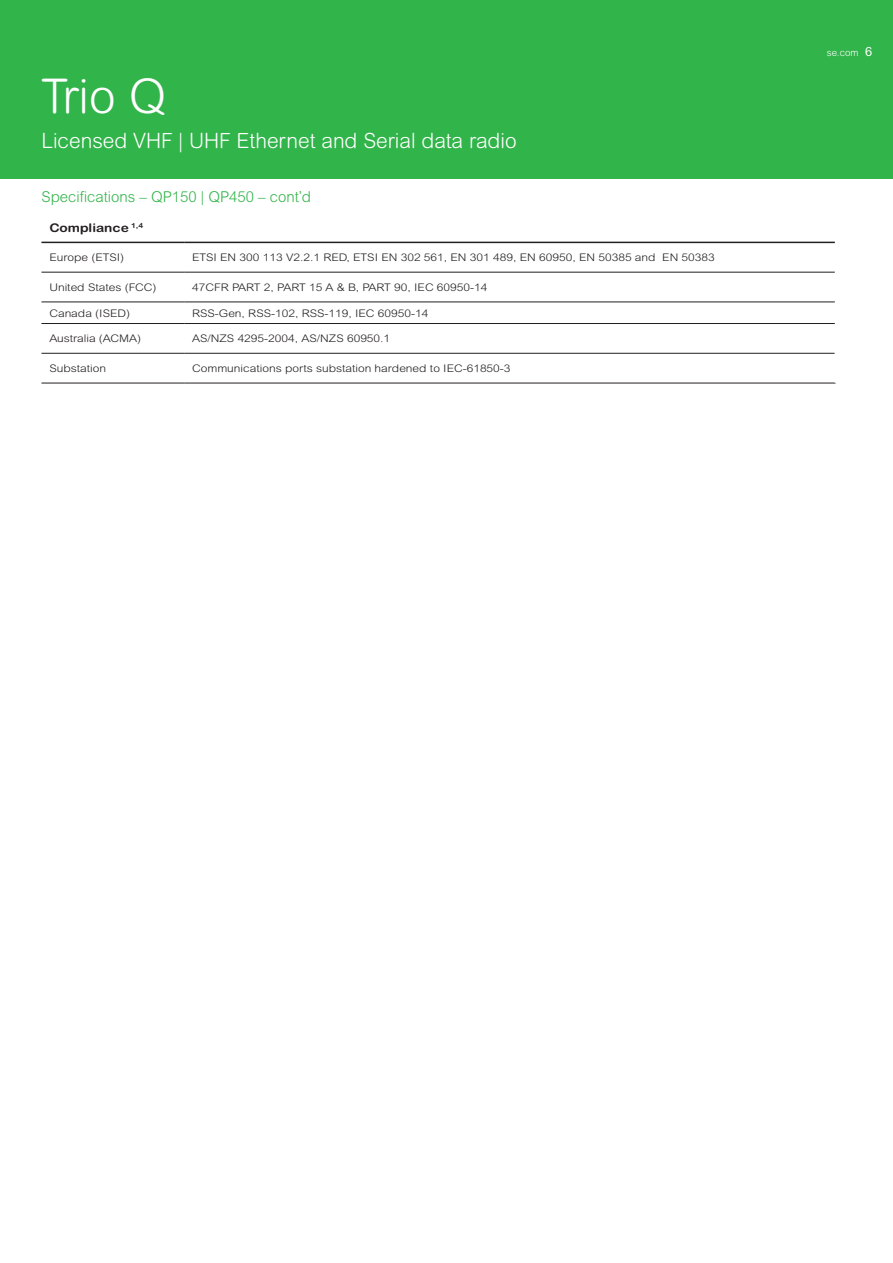
<style>
.page{position:relative;width:893px;height:1263px;background:#fff}
.page>*{position:absolute;margin:0;border:0;box-sizing:border-box;transform-origin:0 0}
.t1{font:300 48px "Arial Rounded MT Std";color:#fff}
.t2{font:300 21px "Arial Rounded MT Std";color:#fff}
.t3{font:300 15px "Arial Rounded MT Std";color:#31b44a}
.t4{font:700 12px "Arial Rounded MT Std";color:#231f20;scale:1.15 1}
.t5{font:300 10.5px "Arial Rounded MT Std";color:#231f20;scale:1.15 1}
.t6{font:300 9.75px "Arial Rounded MT Std";color:#fff}
.s1{font-weight:400;font-size:12.75px}
</style>
<div class="page">
<svg style="left:41px;top:241px;width:794px;height:142px"></svg>
<hr style="left:41px;top:353px;width:143px;height:1px;background:#231f20">
<hr style="left:41px;top:383px;width:143px;height:1px;background:#231f20">
<hr style="left:184px;top:353px;width:651px;height:1px;background:#231f20">
<hr style="left:184px;top:383px;width:652px;height:1px;background:#231f20">
<hr style="left:41px;top:242px;width:143px;height:1px;background:#231f20">
<hr style="left:184px;top:242px;width:651px;height:1px;background:#231f20">
<hr style="left:41px;top:272px;width:143px;height:1px;background:#231f20">
<hr style="left:184px;top:272px;width:651px;height:1px;background:#231f20">
<hr style="left:41px;top:302px;width:143px;height:1px;background:#231f20">
<hr style="left:184px;top:302px;width:651px;height:1px;background:#231f20">
<hr style="left:41px;top:323px;width:143px;height:1px;background:#231f20">
<hr style="left:184px;top:323px;width:651px;height:1px;background:#231f20">
<div style="left:0;top:0;width:893px;height:179px;background:#31b44a"></div>
<h1 class="t1" style="left:41px;top:68px;width:126px">Trio Q</h1>
<h2 class="t2" style="left:41px;top:128px;width:477px">Licensed VHF | UHF Ethernet and Serial data radio</h2>
<h3 class="t3" style="left:41px;top:188px;width:271px">Specifications – QP150 | QP450 – cont’d</h3>
<p class="t4" style="left:49px;top:221px;width:83px">Compliance <sup>1,4</sup></p>
<p class="t5" style="left:49px;top:251px;width:67px">Europe (ETSI)</p>
<p class="t5" style="left:192px;top:251px;width:456px">ETSI EN 300 113 V2.2.1 RED, ETSI EN 302 561, EN 301 489, EN 60950, EN 50385 and EN 50383</p>
<p class="t5" style="left:49px;top:281px;width:95px">United States (FCC)</p>
<p class="t5" style="left:192px;top:281px;width:258px">47CFR PART 2, PART 15 A &amp; B, PART 90, IEC 60950-14</p>
<p class="t5" style="left:49px;top:307px;width:72px">Canada (ISED)</p>
<p class="t5" style="left:192px;top:307px;width:207px">RSS-Gen, RSS-102, RSS-119, IEC 60950-14</p>
<p class="t5" style="left:49px;top:332px;width:81px">Australia (ACMA)</p>
<p class="t5" style="left:192px;top:332px;width:174px">AS/NZS 4295-2004, AS/NZS 60950.1</p>
<p class="t5" style="left:49px;top:362px;width:51px">Substation</p>
<p class="t5" style="left:192px;top:362px;width:278px">Communications ports substation hardened to IEC-61850-3</p>
<p class="t6" style="left:827px;top:47px;width:47px">se.com <span class="s1">6</span></p>
</div>
